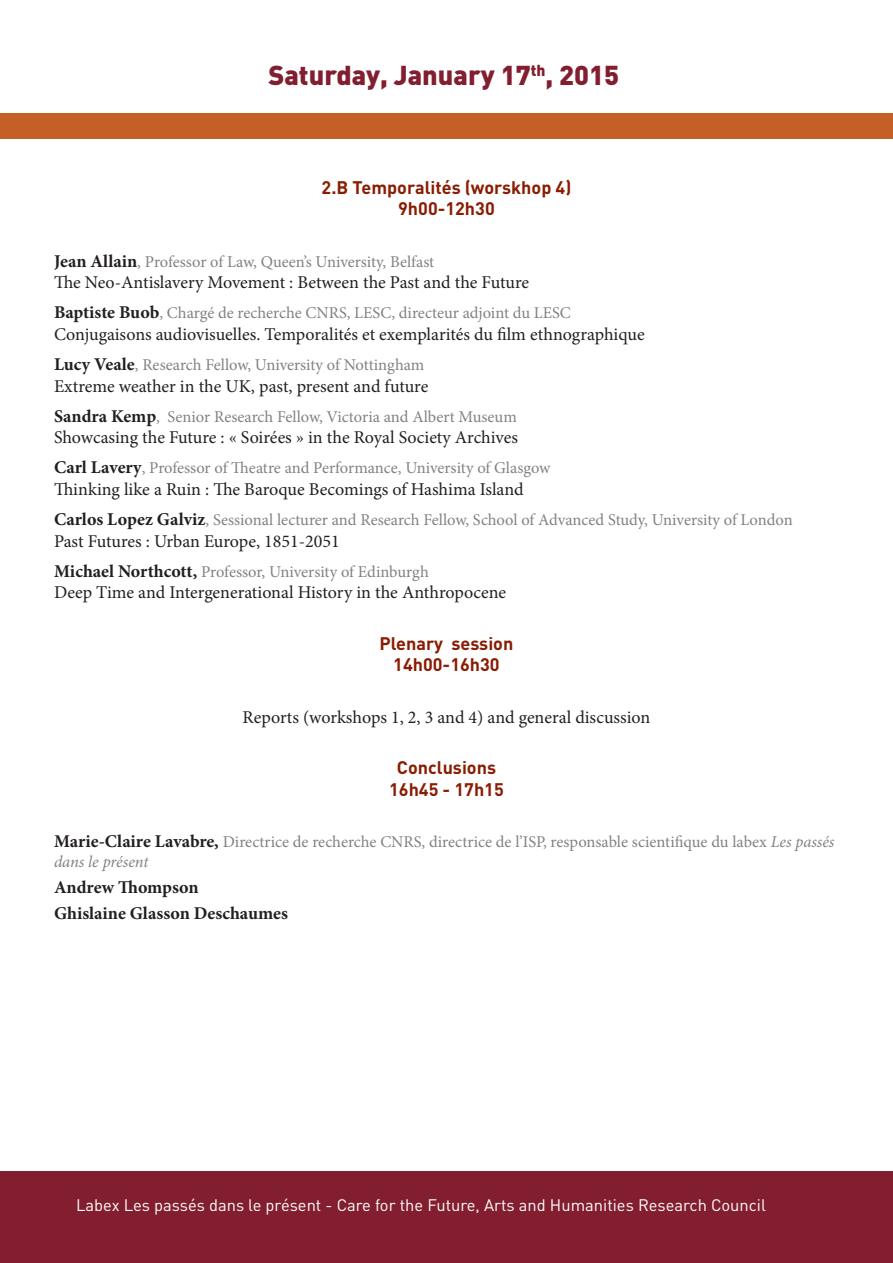
<style>
.page{position:relative;width:893px;height:1263px;background:#fff}
.page>*{position:absolute;margin:0;border:0;box-sizing:border-box;transform-origin:0 0}
.t1{font:900 27px "DIN";color:#821e30}
.t2{font:18px "Minion Pro";letter-spacing:-.005em;color:#231f20}
.t3{font:700 18px/21.6px "DIN";color:#891c02;text-align:center}
.t4{font:700 18px "Minion Pro";color:#231f20}
.t5{font:16.5px/19.8px "Minion Pro";color:#808285}
.t6{font:16.5px "DIN";color:#fff}
.s1{font-weight:700;font-size:18px;color:#231f20}
.s2{font-style:italic}
</style>
<div class="page">
<div style="left:0;top:1171px;width:893px;height:92px;background:#821e30"></div>
<div style="left:0;top:113px;width:893px;height:26px;background:#c45f28"></div>
<p class="t1" style="left:268px;top:57px;width:352px">Saturday, January 17<sup>th</sup>, 2015</p>
<p class="t3" style="left:322px;top:175px;width:251px">2.B Temporalités (worskhop 4)<br>9h00-12h30</p>
<p class="t5" style="left:54px;top:251px;width:382px"><span class="s1">Jean Allain</span>, Professor of Law, Queen’s University, Belfast</p>
<p class="t2" style="left:54px;top:270px;width:477px">The Neo-Antislavery Movement : Between the Past and the Future</p>
<p class="t5" style="left:54px;top:303px;width:518px"><span class="s1">Baptiste Buob</span>, Chargé de recherche CNRS, LESC, directeur adjoint du LESC</p>
<p class="t2" style="left:54px;top:322px;width:592px">Conjugaisons audiovisuelles. Temporalités et exemplarités du film ethnographique</p>
<p class="t5" style="left:54px;top:355px;width:372px"><span class="s1">Lucy Veale</span>, Research Fellow, University of Nottingham</p>
<p class="t2" style="left:54px;top:374px;width:376px">Extreme weather in the UK, past, present and future</p>
<p class="t5" style="left:54px;top:407px;width:464px"><span class="s1">Sandra Kemp</span>, Senior Research Fellow, Victoria and Albert Museum</p>
<p class="t2" style="left:54px;top:425px;width:465px">Showcasing the Future : « Soirées » in the Royal Society Archives</p>
<p class="t5" style="left:54px;top:458px;width:498px"><span class="s1">Carl Lavery</span>, Professor of Theatre and Performance, University of Glasgow</p>
<p class="t2" style="left:54px;top:477px;width:471px">Thinking like a Ruin : The Baroque Becomings of Hashima Island</p>
<p class="t5" style="left:54px;top:510px;width:740px"><span class="s1">Carlos Lopez Galviz</span>, Sessional lecturer and Research Fellow, School of Advanced Study, University of London</p>
<p class="t2" style="left:54px;top:529px;width:287px">Past Futures : Urban Europe, 1851-2051</p>
<p class="t5" style="left:54px;top:562px;width:376px"><span class="s1">Michael Northcott,</span> Professor, University of Edinburgh</p>
<p class="t2" style="left:54px;top:581px;width:454px">Deep Time and Intergenerational History in the Anthropocene</p>
<p class="t3" style="left:380px;top:632px;width:135px">Plenary session<br>14h00-16h30</p>
<p class="t2" style="left:243px;top:705px;width:409px">Reports (workshops 1, 2, 3 and 4) and general discussion</p>
<p class="t3" style="left:389px;top:756px;width:116px">Conclusions<br>16h45 - 17h15</p>
<p class="t5" style="left:54px;top:832px;width:782px"><span class="s1">Marie-Claire Lavabre,</span> Directrice de recherche CNRS, directrice de l’ISP, responsable scientifique du labex <span class="s2">Les passés dans le présent</span></p>
<p class="t4" style="left:54px;top:874px;width:146px">Andrew Thompson</p>
<p class="t4" style="left:54px;top:900px;width:235px">Ghislaine Glasson Deschaumes</p>
<p class="t6" style="left:76px;top:1195px;width:691px">Labex Les passés dans le présent - Care for the Future, Arts and Humanities Research Council</p>
</div>
